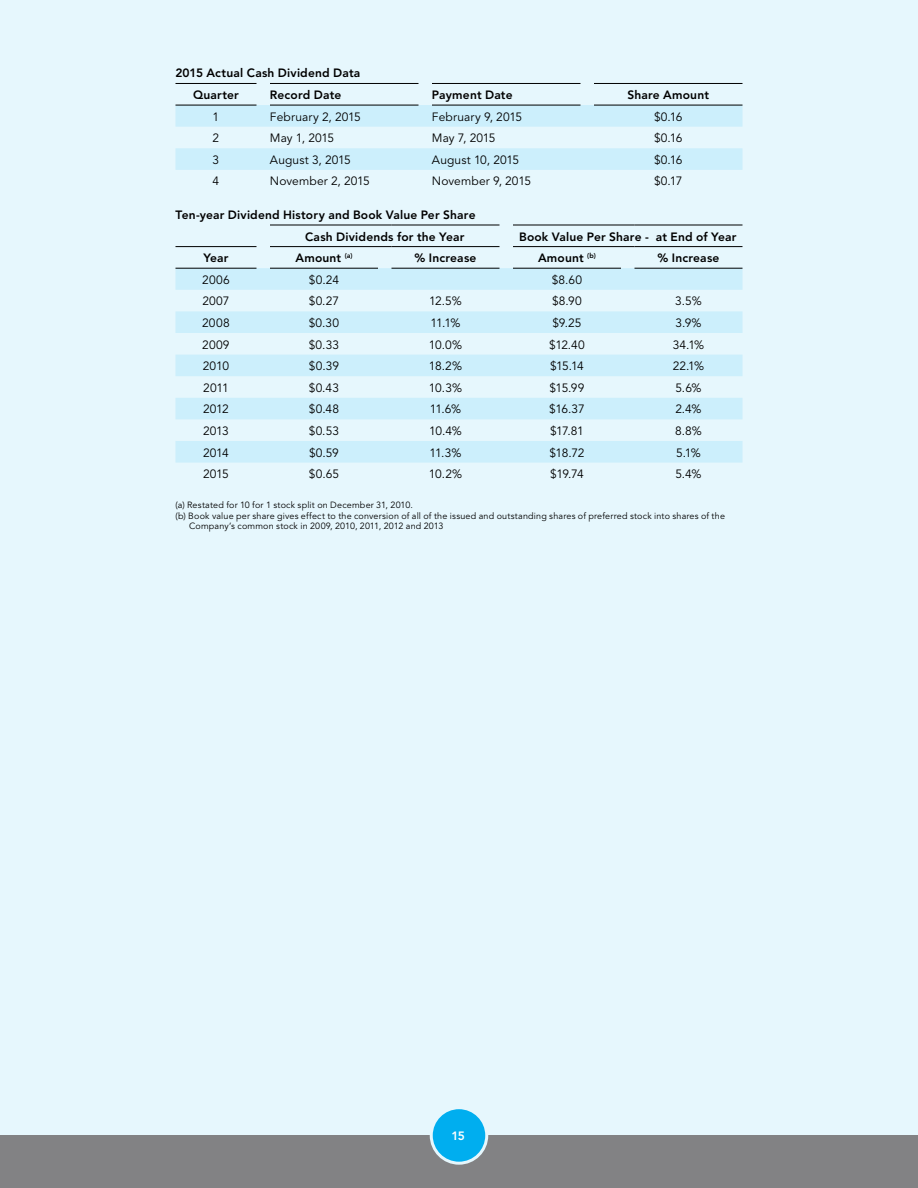
<style>
.page{position:relative;width:918px;height:1188px;background:#e6f7fd}
.page>*{position:absolute;margin:0;border:0;box-sizing:border-box;transform-origin:0 0}
.t1{font:12px "Avenir";letter-spacing:.005em;color:#000}
.t2{font:800 12px/21.9px "Avenir";letter-spacing:.015em;color:#000}
.t3{font:800 12px "Avenir";color:#fff}
.t4{font:9px "Avenir";letter-spacing:.02em;color:#000}
</style>
<div class="page">
<div style="left:0;top:1135px;width:918px;height:53px;background:#828284"></div>
<div style="left:431px;top:1108px;width:56px;height:55px;background:#00aeef;border-radius:50%"></div>
<div style="left:430px;top:1106px;width:58px;height:59px;border:3px solid #e6f7fd;border-radius:50%"></div>
<svg style="left:176px;top:105px;width:566px;height:65px"></svg>
<hr style="left:176px;top:83px;width:80px;height:1px;background:#000">
<hr style="left:270px;top:83px;width:148px;height:1px;background:#000">
<hr style="left:432px;top:83px;width:148px;height:1px;background:#000">
<hr style="left:594px;top:83px;width:148px;height:1px;background:#000">
<hr style="left:176px;top:105px;width:80px;height:1px;background:#000">
<hr style="left:270px;top:105px;width:148px;height:1px;background:#000">
<hr style="left:432px;top:105px;width:148px;height:1px;background:#000">
<hr style="left:594px;top:105px;width:148px;height:1px;background:#000">
<svg style="left:176px;top:268px;width:566px;height:195px;fill:#cceffc"></svg>
<hr style="left:270px;top:225px;width:108px;height:1px;background:#000">
<svg style="left:378px;top:225px;width:14px;height:1px"></svg>
<hr style="left:392px;top:225px;width:108px;height:1px;background:#000">
<hr style="left:513px;top:225px;width:108px;height:1px;background:#000">
<svg style="left:621px;top:225px;width:13px;height:1px"></svg>
<hr style="left:634px;top:225px;width:108px;height:1px;background:#000">
<hr style="left:176px;top:246px;width:80px;height:1px;background:#000">
<hr style="left:270px;top:246px;width:108px;height:1px;background:#000">
<svg style="left:378px;top:246px;width:14px;height:1px"></svg>
<hr style="left:392px;top:246px;width:108px;height:1px;background:#000">
<hr style="left:513px;top:246px;width:108px;height:1px;background:#000">
<svg style="left:621px;top:246px;width:13px;height:1px"></svg>
<hr style="left:634px;top:246px;width:108px;height:1px;background:#000">
<hr style="left:176px;top:268px;width:80px;height:1px;background:#000">
<hr style="left:270px;top:268px;width:108px;height:1px;background:#000">
<hr style="left:392px;top:268px;width:108px;height:1px;background:#000">
<hr style="left:513px;top:268px;width:108px;height:1px;background:#000">
<hr style="left:634px;top:268px;width:108px;height:1px;background:#000">
<p class="t2" style="left:193px;top:62px;width:169px;text-indent:-18px">2015 Actual Cash Dividend Data<br>Quarter</p>
<p class="t2" style="left:270px;top:84px;width:73px">Record Date</p>
<p class="t2" style="left:432px;top:84px;width:82px">Payment Date</p>
<p class="t2" style="left:627px;top:84px;width:83px">Share Amount</p>
<p class="t1" style="left:213px;top:110px;width:8px">1</p>
<p class="t1" style="left:270px;top:110px;width:92px">February 2, 2015</p>
<p class="t1" style="left:432px;top:110px;width:92px">February 9, 2015</p>
<p class="t1" style="left:654px;top:110px;width:30px">$0.16</p>
<p class="t1" style="left:213px;top:131px;width:8px">2</p>
<p class="t1" style="left:270px;top:131px;width:66px">May 1, 2015</p>
<p class="t1" style="left:432px;top:131px;width:65px">May 7, 2015</p>
<p class="t1" style="left:654px;top:131px;width:30px">$0.16</p>
<p class="t1" style="left:213px;top:153px;width:8px">3</p>
<p class="t1" style="left:270px;top:153px;width:82px">August 3, 2015</p>
<p class="t1" style="left:432px;top:153px;width:89px">August 10, 2015</p>
<p class="t1" style="left:654px;top:153px;width:30px">$0.16</p>
<p class="t1" style="left:213px;top:174px;width:8px">4</p>
<p class="t1" style="left:270px;top:174px;width:101px">November 2, 2015</p>
<p class="t1" style="left:432px;top:174px;width:101px">November 9, 2015</p>
<p class="t1" style="left:654px;top:174px;width:30px">$0.17</p>
<p class="t2" style="left:305px;top:203px;width:172px;text-indent:-130px">Ten-year Dividend History and Book Value Per Share<br>Cash Dividends for the Year</p>
<p class="t2" style="left:519px;top:226px;width:219px">Book Value Per Share - at End of Year</p>
<p class="t2" style="left:203px;top:247px;width:27px">Year</p>
<p class="t2" style="left:295px;top:247px;width:59px">Amount <sup>(a)</sup></p>
<p class="t2" style="left:415px;top:247px;width:63px">% Increase</p>
<p class="t2" style="left:538px;top:247px;width:59px">Amount <sup>(b)</sup></p>
<p class="t2" style="left:658px;top:247px;width:63px">% Increase</p>
<p class="t1" style="left:202px;top:273px;width:29px">2006</p>
<p class="t1" style="left:309px;top:273px;width:32px">$0.24</p>
<p class="t1" style="left:552px;top:273px;width:32px">$8.60</p>
<p class="t1" style="left:202px;top:294px;width:28px">2007</p>
<p class="t1" style="left:309px;top:294px;width:32px">$0.27</p>
<p class="t1" style="left:429px;top:294px;width:34px">12.5%</p>
<p class="t1" style="left:552px;top:294px;width:31px">$8.90</p>
<p class="t1" style="left:675px;top:294px;width:28px">3.5%</p>
<p class="t1" style="left:202px;top:316px;width:29px">2008</p>
<p class="t1" style="left:309px;top:316px;width:32px">$0.30</p>
<p class="t1" style="left:431px;top:316px;width:31px">11.1%</p>
<p class="t1" style="left:552px;top:316px;width:31px">$9.25</p>
<p class="t1" style="left:675px;top:316px;width:28px">3.9%</p>
<p class="t1" style="left:202px;top:338px;width:29px">2009</p>
<p class="t1" style="left:309px;top:338px;width:32px">$0.33</p>
<p class="t1" style="left:429px;top:338px;width:35px">10.0%</p>
<p class="t1" style="left:549px;top:338px;width:37px">$12.40</p>
<p class="t1" style="left:673px;top:338px;width:33px">34.1%</p>
<p class="t1" style="left:203px;top:359px;width:28px">2010</p>
<p class="t1" style="left:309px;top:359px;width:32px">$0.39</p>
<p class="t1" style="left:429px;top:359px;width:35px">18.2%</p>
<p class="t1" style="left:550px;top:359px;width:35px">$15.14</p>
<p class="t1" style="left:673px;top:359px;width:33px">22.1%</p>
<p class="t1" style="left:203px;top:381px;width:27px">2011</p>
<p class="t1" style="left:309px;top:381px;width:32px">$0.43</p>
<p class="t1" style="left:429px;top:381px;width:35px">10.3%</p>
<p class="t1" style="left:550px;top:381px;width:36px">$15.99</p>
<p class="t1" style="left:675px;top:381px;width:28px">5.6%</p>
<p class="t1" style="left:203px;top:402px;width:27px">2012</p>
<p class="t1" style="left:309px;top:402px;width:32px">$0.48</p>
<p class="t1" style="left:430px;top:402px;width:33px">11.6%</p>
<p class="t1" style="left:549px;top:402px;width:37px">$16.37</p>
<p class="t1" style="left:675px;top:402px;width:28px">2.4%</p>
<p class="t1" style="left:203px;top:424px;width:27px">2013</p>
<p class="t1" style="left:309px;top:424px;width:32px">$0.53</p>
<p class="t1" style="left:429px;top:424px;width:34px">10.4%</p>
<p class="t1" style="left:550px;top:424px;width:35px">$17.81</p>
<p class="t1" style="left:675px;top:424px;width:28px">8.8%</p>
<p class="t1" style="left:203px;top:446px;width:27px">2014</p>
<p class="t1" style="left:309px;top:446px;width:31px">$0.59</p>
<p class="t1" style="left:430px;top:446px;width:33px">11.3%</p>
<p class="t1" style="left:549px;top:446px;width:37px">$18.72</p>
<p class="t1" style="left:676px;top:446px;width:26px">5.1%</p>
<p class="t1" style="left:203px;top:467px;width:27px">2015</p>
<p class="t1" style="left:309px;top:467px;width:32px">$0.65</p>
<p class="t1" style="left:429px;top:467px;width:35px">10.2%</p>
<p class="t1" style="left:550px;top:467px;width:35px">$19.74</p>
<p class="t1" style="left:675px;top:467px;width:28px">5.4%</p>
<p class="t4" style="left:176px;top:499px;width:239px">(a) Restated for 10 for 1 stock split on December 31, 2010.</p>
<p class="t4" style="left:176px;top:510px;width:551px">(b) Book value per share gives effect to the conversion of all of the issued and outstanding shares of preferred stock into shares of the</p>
<p class="t4" style="left:189px;top:521px;width:256px">Company’s common stock in 2009, 2010, 2011, 2012 and 2013</p>
<p class="t3" style="left:451px;top:1129px;width:15px">15</p>
</div>
